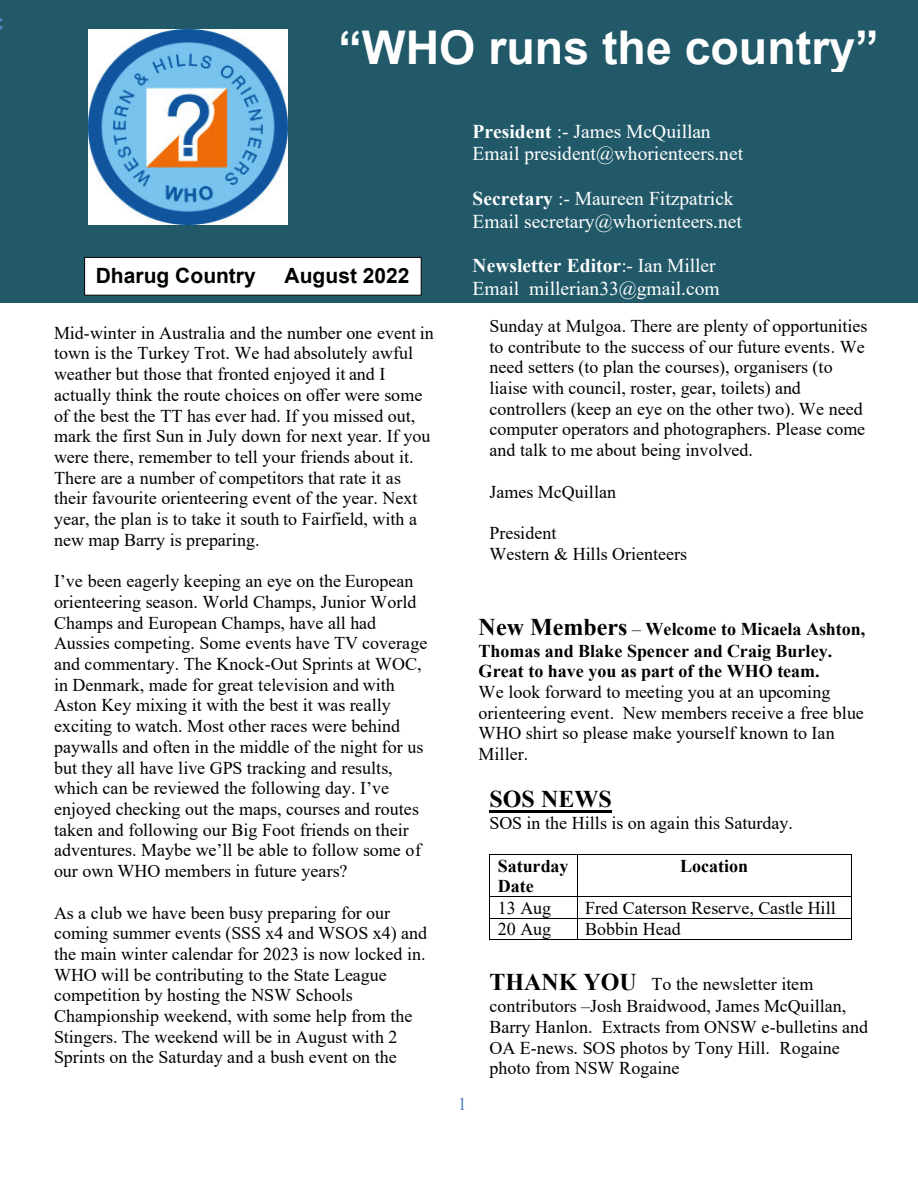
<style>
.page{position:relative;width:918px;height:1188px;background:#fff}
.page>*{position:absolute;margin:0;border:0;box-sizing:border-box;transform-origin:0 0}
.t1{font:700 46.5px "Arial";color:#fff}
.t2{font:700 24px "Times New Roman";color:#000}
.t3{font:700 21px "Arial";color:#000}
.t4{font:19.5px/22.5px "Times New Roman";color:#fff}
.t5{font:18px/20.7px "Times New Roman";color:#000}
.t6{font:700 18px/21.3px "Times New Roman";color:#000}
.t7{font:18px "Times New Roman";color:#4f81bd}
.s1{font-weight:700}
.s2{font-size:24px}
.s3{font-weight:400}
.s4{font-weight:700;font-size:24px}
</style>
<div class="page">
<hr style="left:489px;top:810px;width:123px;height:3px;background:#000">
<hr style="left:490px;top:854px;width:87px;height:1px;background:#000">
<hr style="left:577px;top:854px;width:274px;height:1px;background:#000">
<hr style="left:489px;top:855px;width:1px;height:41px;background:#000">
<hr style="left:577px;top:855px;width:1px;height:41px;background:#000">
<hr style="left:851px;top:855px;width:1px;height:41px;background:#000">
<hr style="left:490px;top:896px;width:87px;height:1px;background:#000">
<hr style="left:577px;top:896px;width:274px;height:1px;background:#000">
<hr style="left:490px;top:918px;width:87px;height:1px;background:#000">
<hr style="left:577px;top:918px;width:274px;height:1px;background:#000">
<svg style="left:489px;top:896px;width:1px;height:44px"></svg>
<hr style="left:490px;top:939px;width:87px;height:1px;background:#000">
<svg style="left:577px;top:897px;width:1px;height:42px"></svg>
<hr style="left:577px;top:939px;width:274px;height:1px;background:#000">
<svg style="left:851px;top:896px;width:1px;height:44px"></svg>
<div style="left:0;top:0;width:918px;height:303px;background:#215968"></div>
<div style="left:84px;top:257px;width:338px;height:39px;background:#fff;border:1px solid #000"></div>
<img style="left:88px;top:30px;width:200px;height:195px">
<h1 class="t1" style="left:339px;top:30px;width:542px">“WHO runs the country”</h1>
<p class="t3" style="left:96px;top:268px;width:161px">Dharug Country</p>
<p class="t3" style="left:284px;top:268px;width:127px">August 2022</p>
<p class="t5" style="left:54px;top:324px;width:381px">Mid-winter in Australia and the number one event in town is the Turkey Trot. We had absolutely awful weather but those that fronted enjoyed it and I actually think the route choices on offer were some of the best the TT has ever had. If you missed out, mark the first Sun in July down for next year. If you were there, remember to tell your friends about it.<br>There are a number of competitors that rate it as their favourite orienteering event of the year. Next year, the plan is to take it south to Fairfield, with a new map Barry is preparing.</p>
<p class="t5" style="left:54px;top:573px;width:375px">I’ve been eagerly keeping an eye on the European orienteering season. World Champs, Junior World Champs and European Champs, have all had Aussies competing. Some events have TV coverage and commentary. The Knock-Out Sprints at WOC, in Denmark, made for great television and with Aston Key mixing it with the best it was really exciting to watch. Most other races were behind paywalls and often in the middle of the night for us but they all have live GPS tracking and results, which can be reviewed the following day. I’ve enjoyed checking out the maps, courses and routes taken and following our Big Foot friends on their adventures. Maybe we’ll be able to follow some of our own WHO members in future years?</p>
<p class="t5" style="left:54px;top:904px;width:375px">As a club we have been busy preparing for our coming summer events (SSS x4 and WSOS x4) and the main winter calendar for 2023 is now locked in.<br>WHO will be contributing to the State League competition by hosting the NSW Schools Championship weekend, with some help from the Stingers. The weekend will be in August with 2<br>Sprints on the Saturday and a bush event on the</p>
<p class="t4" style="left:473px;top:122px;width:272px"><span class="s1">President</span> :- James McQuillan<br>Email president@whorienteers.net</p>
<p class="t4" style="left:473px;top:189px;width:271px"><span class="s1">Secretary</span> :- Maureen Fitzpatrick<br>Email secretary@whorienteers.net</p>
<p class="t4" style="left:473px;top:257px;width:248px"><span class="s1">Newsletter Editor</span>:- Ian Miller<br>Email millerian33@gmail.com</p>
<p class="t5" style="left:489px;top:317px;width:380px">Sunday at Mulgoa. There are plenty of opportunities to contribute to the success of our future events. We need setters (to plan the courses), organisers (to liaise with council, roster, gear, toilets) and controllers (keep an eye on the other two). We need computer operators and photographers. Please come and talk to me about being involved.</p>
<p class="t5" style="left:489px;top:483px;width:128px">James McQuillan</p>
<p class="t5" style="left:489px;top:524px;width:199px">President<br>Western &amp; Hills Orienteers</p>
<p class="t7" style="left:458px;top:1097px;width:10px">1</p>
<p class="t6" style="left:479px;top:620px;width:388px"><span class="s2">New Members</span> <span class="s3">–</span> Welcome to Micaela Ashton,<br>Thomas and Blake Spencer and Craig Burley.<br>Great to have you as part of the WHO team.</p>
<p class="t5" style="left:479px;top:683px;width:387px">We look forward to meeting you at an upcoming orienteering event. New members receive a free blue WHO shirt so please make yourself known to Ian Miller.</p>
<h2 class="t2" style="left:489px;top:791px;width:124px">SOS NEWS</h2>
<p class="t5" style="left:489px;top:815px;width:305px">SOS in the Hills is on again this Saturday.</p>
<p class="t6" style="left:498px;top:857px;width:72px;line-height:20.7px">Saturday<br>Date</p>
<p class="t6" style="left:680px;top:857px;width:70px">Location</p>
<p class="t5" style="left:498px;top:899px;width:55px">13 Aug</p>
<p class="t5" style="left:585px;top:899px;width:252px">Fred Caterson Reserve, Castle Hill</p>
<p class="t5" style="left:498px;top:921px;width:55px">20 Aug</p>
<p class="t5" style="left:585px;top:921px;width:97px">Bobbin Head</p>
<p class="t5" style="left:489px;top:975px;width:380px"><span class="s4">THANK YOU</span> To the newsletter item contributors –Josh Braidwood, James McQuillan, Barry Hanlon. Extracts from ONSW e-bulletins and OA E-news. SOS photos by Tony Hill. Rogaine photo from NSW Rogaine</p>
</div>
